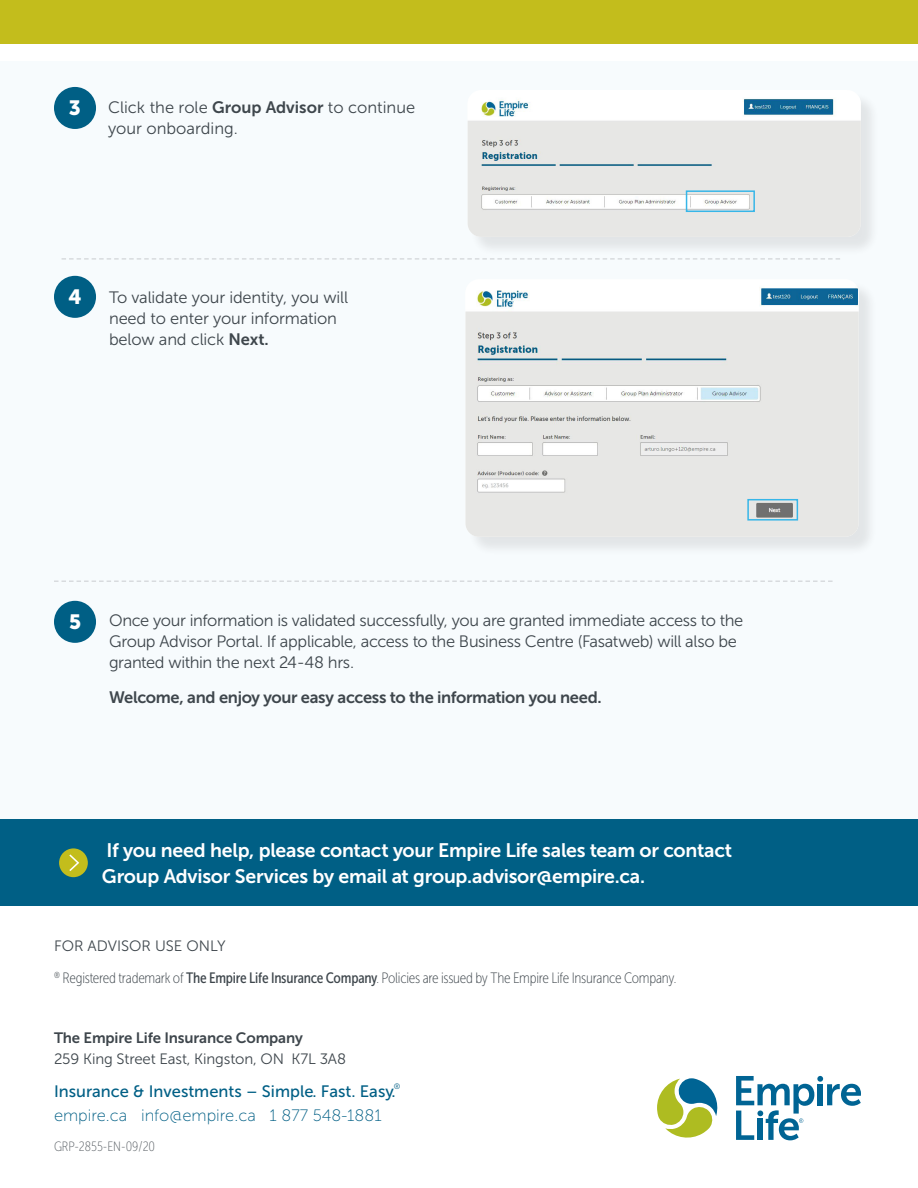
<style>
.page{position:relative;width:918px;height:1188px;background:#fff}
.page>*{position:absolute;margin:0;border:0;box-sizing:border-box;transform-origin:0 0}
.t1{font:20.55px "Museo Sans 900";color:#fff}
.Heading_3{font:19.5px/25.5px "Museo Sans 700";letter-spacing:-.015em;color:#fff}
.EL_Body_Text_-_11_pt{font:16.5px/21px "Museo Sans 300";letter-spacing:-.02em;color:#3e464c}
.t2{font:16.5px "Museo Sans 700";letter-spacing:-.02em;color:#3e464c}
.EL_Body_Text_-_11_pt-2{font:16.5px/21px "Museo Sans 300";color:#3e464c}
.EL_Heading_7_-_11_pt{font:16.5px "Museo Sans 500";color:#005f85}
.EL_Heading_7_-_11_pt-2{font:16.5px "Museo Sans 100";color:#005f85}
.Foot_Note_-_Museo_Co{font:15px "Museo Sans Cond 100";letter-spacing:-.015em;color:#3e464c}
.EL_Footnote_Legal{font:15px "Museo Sans 300";letter-spacing:-.01em;color:#3e464c}
.EL_Footnote_Legal-2{font:15px "Museo Sans 700";letter-spacing:-.01em;color:#3e464c}
.EL_Body_Text_-_10_pt{font:15px "Museo Sans 300";color:#3e464c}
.Foot_Note_-_Museo_Co-2{font:13.5px "Museo Sans Cond 100";color:#5b6166}
.EL_Heading_7_-_11_pt-3{font:7.8px "Museo Sans 300";color:#005f85}
.s1{font-family:"Museo Sans 700"}
.s2{font-family:"Museo Sans Cond 500"}
</style>
<div class="page">
<div style="left:0;top:62px;width:918px;height:758px;background:#f7fbfd"></div>
<div style="left:0;top:820px;width:918px;height:86px;background:#005f85"></div>
<svg style="left:657px;top:1078px;width:61px;height:60px"></svg>
<svg style="left:736px;top:1076px;width:125px;height:64px"></svg>
<div style="left:0;top:0;width:918px;height:44px;background:#c3bd1c"></div>
<div style="left:59px;top:848px;width:29px;height:29px;background:#c3bd1c;border-radius:50%"></div>
<svg style="left:69px;top:854px;width:10px;height:17px"></svg>
<div style="left:54px;top:601px;width:42px;height:42px;background:#005f85;border-radius:50%"></div>
<svg style="left:54px;top:580px;width:779px;height:2px"></svg>
<div style="left:54px;top:87px;width:42px;height:42px;background:#005f85;border-radius:50%"></div>
<div style="left:54px;top:276px;width:42px;height:42px;background:#005f85;border-radius:50%"></div>
<svg style="left:62px;top:258px;width:778px;height:2px"></svg>
<div style="left:470px;top:92px;width:410px;height:164px;background:#231f20;opacity:.1"></div>
<div style="left:468px;top:90px;width:393px;height:147px;background:#fff;border-radius:14px"></div>
<img style="left:468px;top:98px;width:393px;height:139px">
<div style="left:686px;top:190px;width:69px;height:22px;border:2px solid #37b6e8"></div>
<div style="left:468px;top:281px;width:410px;height:275px;background:#231f20;opacity:.1"></div>
<div style="left:465px;top:279px;width:394px;height:258px;background:#fff;border-radius:14px"></div>
<img style="left:465px;top:286px;width:394px;height:251px">
<div style="left:747px;top:499px;width:51px;height:22px;border:2px solid #37b6e8"></div>
<p class="t1" style="left:69px;top:96px;width:14px">3</p>
<p class="EL_Body_Text_-_11_pt-2" style="left:108px;top:97px;width:309px">Click the role <span class="s1">Group Advisor</span> to continue your onboarding.</p>
<p class="t1" style="left:68px;top:285px;width:15px">4</p>
<p class="EL_Body_Text_-_11_pt" style="left:109px;top:287px;width:241px">To validate your identity, you will need to enter your information below and click <span class="s1">Next.</span></p>
<p class="t1" style="left:69px;top:610px;width:14px">5</p>
<p class="EL_Body_Text_-_11_pt" style="left:109px;top:610px;width:636px">Once your information is validated successfully, you are granted immediate access to the<br>Group Advisor Portal. If applicable, access to the Business Centre (Fasatweb) will also be granted within the next 24-48 hrs.</p>
<p class="t2" style="left:109px;top:688px;width:494px">Welcome, and enjoy your easy access to the information you need.</p>
<h3 class="Heading_3" style="left:102px;top:838px;width:632px">If you need help, please contact your Empire Life sales team or contact<br>Group Advisor Services by email at group.advisor@empire.ca.</h3>
<p class="EL_Body_Text_-_10_pt" style="left:54px;top:938px;width:173px">FOR ADVISOR USE ONLY</p>
<p class="Foot_Note_-_Museo_Co" style="left:54px;top:970px;width:624px"><sup>®</sup> Registered trademark of <span class="s2">The Empire Life Insurance Company</span>. Policies are issued by The Empire Life Insurance Company.</p>
<p class="EL_Footnote_Legal-2" style="left:54px;top:1029px;width:250px">The Empire Life Insurance Company</p>
<p class="EL_Footnote_Legal" style="left:54px;top:1050px;width:294px">259 King Street East, Kingston, ON K7L 3A8</p>
<h4 class="EL_Heading_7_-_11_pt" style="left:54px;top:1082px;width:343px">Insurance &amp; Investments – Simple. Fast. Easy.</h4>
<h4 class="EL_Heading_7_-_11_pt-3" style="left:394px;top:1082px;width:8px">®</h4>
<h4 class="EL_Heading_7_-_11_pt-2" style="left:54px;top:1106px;width:329px">empire.ca info@empire.ca 1 877 548-1881</h4>
<p class="Foot_Note_-_Museo_Co-2" style="left:54px;top:1139px;width:103px">GRP-2855-EN-09/20</p>
</div>
